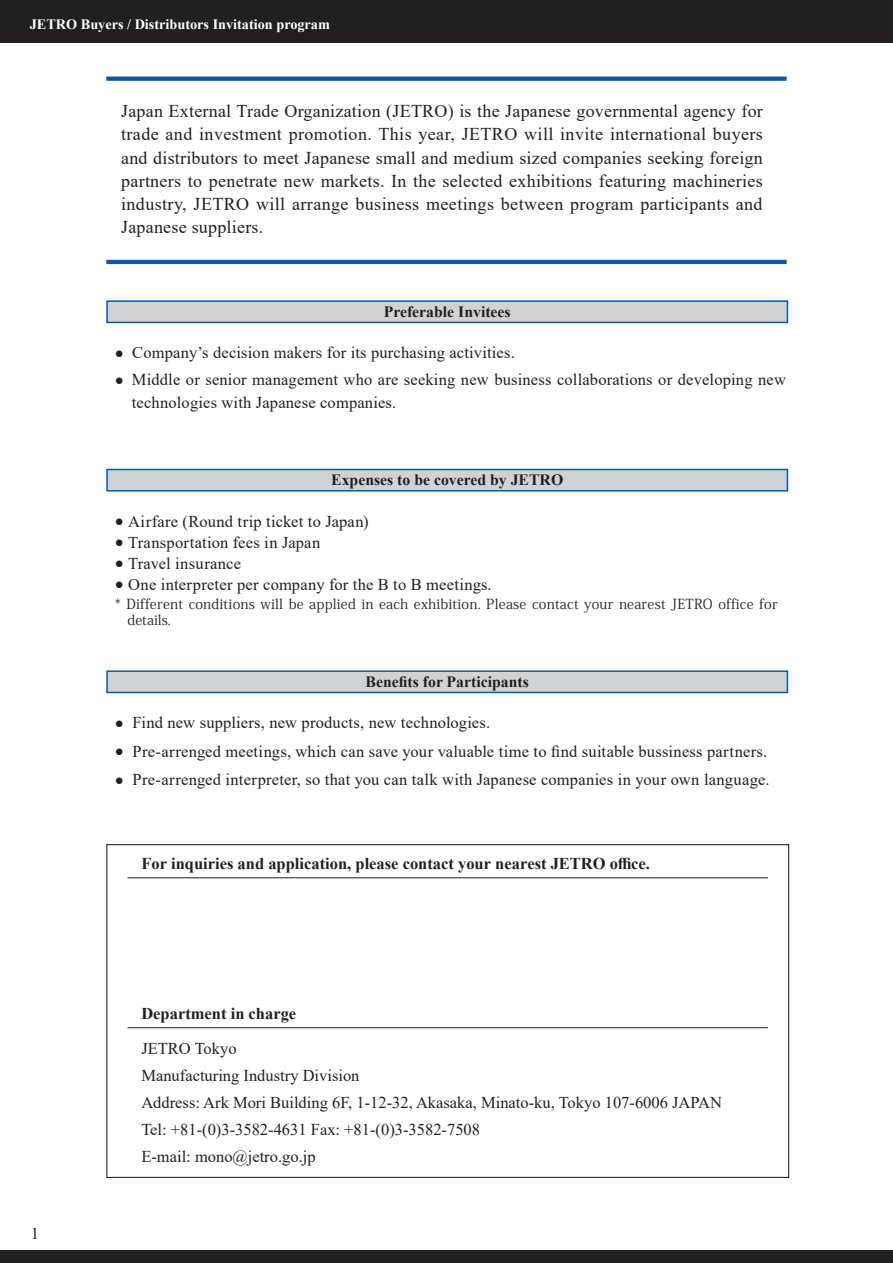
<style>
.page{position:relative;width:893px;height:1263px;background:#fff}
.page>*{position:absolute;margin:0;border:0;box-sizing:border-box;transform-origin:0 0}
.t1{font:18px/23.2px "Times New Roman";letter-spacing:.025em;color:#231f20;text-align:justify}
.t2{font:16.5px/22.5px "Times New Roman";letter-spacing:.01em;color:#231f20}
.t3{font:700 16.5px "Times New Roman";color:#231f20}
.t4{font:700 15.75px "Times New Roman";color:#231f20}
.t5{font:700 14.25px "Times New Roman";color:#fff}
.t6{font:13.8px/16.5px "Koz Min Pr 6 N";letter-spacing:.015em;color:#231f20}
.s1{font-size:15px}
</style>
<div class="page">
<div style="left:0;top:0;width:893px;height:43px;background:#231f20"></div>
<svg style="left:106px;top:77px;width:681px;height:4px;background:#0d62ae"></svg>
<hr style="left:106px;top:260px;width:681px;height:4px;background:#015aaa">
<div style="left:0;top:1250px;width:893px;height:13px;background:#231f20"></div>
<hr style="left:128px;top:877px;width:640px;height:1px;background:#231f20">
<hr style="left:128px;top:1027px;width:640px;height:1px;background:#231f20">
<div style="left:107px;top:301px;width:680px;height:21px;background:#d1d2d4"></div>
<div style="left:106px;top:300px;width:682px;height:23px;border:1px solid #015aaa"></div>
<div style="left:107px;top:671px;width:680px;height:21px;background:#d1d2d4"></div>
<div style="left:106px;top:670px;width:682px;height:23px;border:1px solid #015aaa"></div>
<div style="left:107px;top:469px;width:680px;height:22px;background:#d1d2d4"></div>
<div style="left:106px;top:469px;width:682px;height:22px;border:1px solid #015aaa"></div>
<p class="t5" style="left:30px;top:14px;width:302px">JETRO Buyers / Distributors Invitation program</p>
<p class="t1" style="left:121px;top:99px;width:643px">Japan External Trade Organization (JETRO) is the Japanese governmental agency for trade and investment promotion. This year, JETRO will invite international buyers and distributors to meet Japanese small and medium sized companies seeking foreign partners to penetrate new markets. In the selected exhibitions featuring machineries industry, JETRO will arrange business meetings between program participants and Japanese suppliers.</p>
<p class="t4" style="left:384px;top:300px;width:128px">Preferable Invitees</p>
<p class="t2" style="left:115px;top:341px;width:401px"><span class="s1">●</span> Company’s decision makers for its purchasing activities.</p>
<p class="t2" style="left:132px;top:368px;width:656px;text-indent:-17px"><span class="s1">●</span> Middle or senior management who are seeking new business collaborations or developing new technologies with Japanese companies.</p>
<p class="t4" style="left:331px;top:469px;width:234px">Expenses to be covered by JETRO</p>
<p class="t2" style="left:115px;top:509px;width:255px"><span class="s1">●</span> Airfare (Round trip ticket to Japan)</p>
<p class="t2" style="left:115px;top:530px;width:207px"><span class="s1">●</span> Transportation fees in Japan</p>
<p class="t2" style="left:115px;top:551px;width:128px"><span class="s1">●</span> Travel insurance</p>
<p class="t2" style="left:115px;top:572px;width:378px"><span class="s1">●</span> One interpreter per company for the B to B meetings.</p>
<p class="t6" style="left:128px;top:596px;width:652px;text-indent:-13px">* Different conditions will be applied in each exhibition. Please contact your nearest JETRO office for details.</p>
<p class="t4" style="left:366px;top:670px;width:165px">Benefits for Participants</p>
<p class="t2" style="left:115px;top:711px;width:377px"><span class="s1">●</span> Find new suppliers, new products, new technologies.</p>
<p class="t2" style="left:115px;top:739px;width:654px"><span class="s1">●</span> Pre-arrenged meetings, which can save your valuable time to find suitable bussiness partners.</p>
<p class="t2" style="left:115px;top:768px;width:656px"><span class="s1">●</span> Pre-arrenged interpreter, so that you can talk with Japanese companies in your own language.</p>
<p class="t3" style="left:141px;top:852px;width:510px">For inquiries and application, please contact your nearest JETRO office.</p>
<p class="t2" style="left:31px;top:1221px;width:10px">1</p>
<p class="t3" style="left:141px;top:1002px;width:156px">Department in charge</p>
<p class="t2" style="left:141px;top:1036px;width:97px">JETRO Tokyo</p>
<p class="t2" style="left:141px;top:1063px;width:220px">Manufacturing Industry Division</p>
<p class="t2" style="left:141px;top:1090px;width:582px">Address: Ark Mori Building 6F, 1-12-32, Akasaka, Minato-ku, Tokyo 107-6006 JAPAN</p>
<p class="t2" style="left:141px;top:1117px;width:340px">Tel: +81-(0)3-3582-4631 Fax: +81-(0)3-3582-7508</p>
<p class="t2" style="left:141px;top:1144px;width:176px">E-mail: mono@jetro.go.jp</p>
</div>
